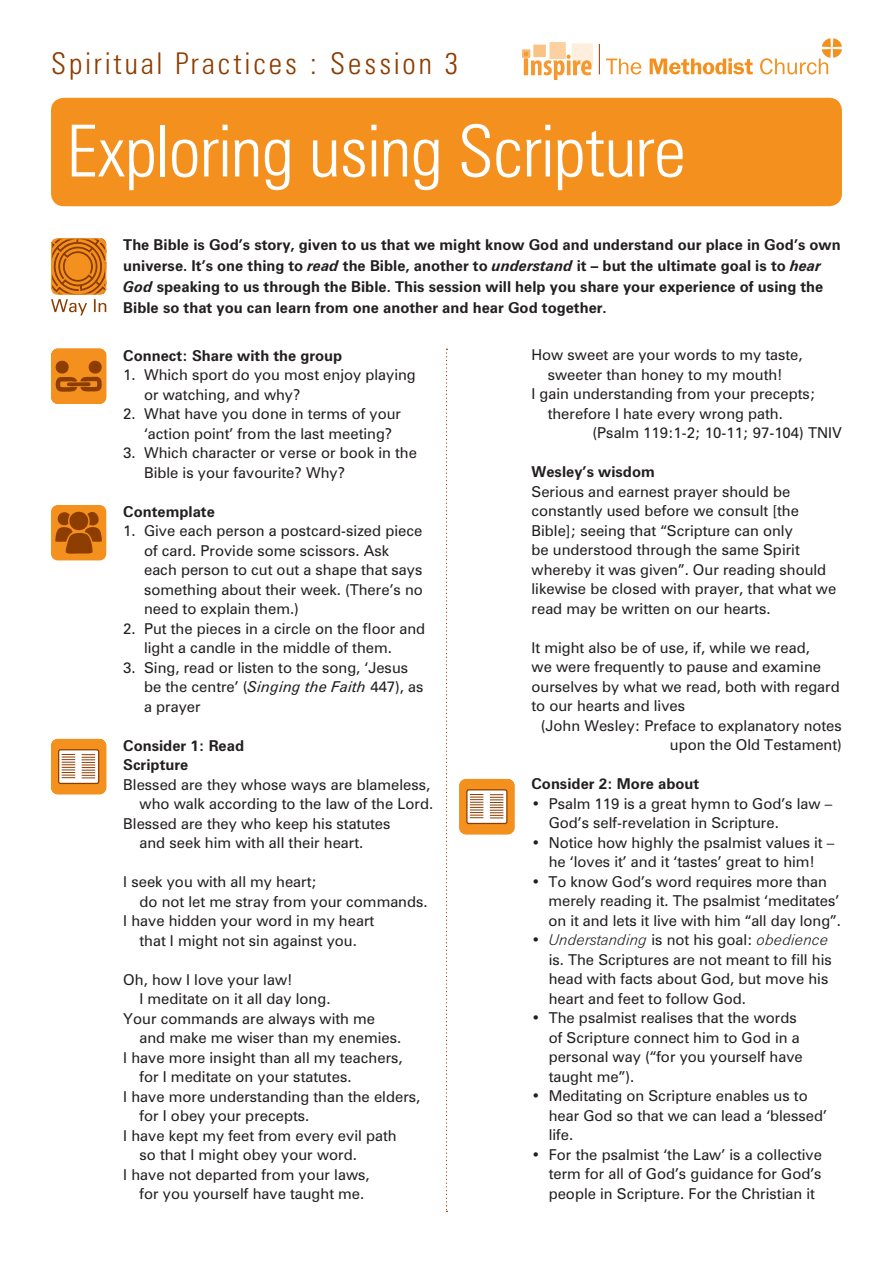
<style>
.page{position:relative;width:893px;height:1263px;background:#fff}
.page>*{position:absolute;margin:0;border:0;box-sizing:border-box;transform-origin:0 0}
.t1{font:300 condensed 72px "Zurich BT";letter-spacing:-.01em;color:#fff}
.t2{font:300 condensed 30px "Zurich BT";letter-spacing:.1em;color:#8d3d00}
.t3{font:15px/19.5px "Zurich BT";color:#231f20}
.t4{font:700 15px/21px "Zurich BT";color:#231f20}
.s1{font-style:italic}
.s2{font-weight:300;font-style:italic}
</style>
<div class="page">
<div style="left:51px;top:505px;width:55px;height:55px;background:#f4901d;border-radius:7px"></div>
<svg style="left:55px;top:506px;width:49px;height:48px"></svg>
<svg style="left:446px;top:349px;width:1px;height:863px"></svg>
<svg style="left:51px;top:238px;width:55px;height:77px"></svg>
<div style="left:51px;top:98px;width:791px;height:108px;background:#f4901d;border-radius:13px"></div>
<svg style="left:606px;top:59px;width:35px;height:15px"></svg>
<svg style="left:650px;top:58px;width:103px;height:16px"></svg>
<svg style="left:760px;top:38px;width:82px;height:36px"></svg>
<img style="left:522px;top:43px;width:70px;height:37px">
<hr style="left:599px;top:44px;width:1px;height:30px;background:#8d3d00">
<svg style="left:51px;top:348px;width:55px;height:56px;background:#db7e19"></svg>
<svg style="left:51px;top:739px;width:55px;height:55px"></svg>
<svg style="left:459px;top:779px;width:55px;height:55px"></svg>
<h2 class="t2" style="left:51px;top:45px;width:409px">Spiritual Practices : Session 3</h2>
<h1 class="t1" style="left:67px;top:107px;width:620px">Exploring using Scripture</h1>
<p class="t4" style="left:123px;top:234px;width:719px">The Bible is God’s story, given to us that we might know God and understand our place in God’s own universe. It’s one thing to <span class="s1">read</span> the Bible, another to <span class="s1">understand</span> it – but the ultimate goal is to <span class="s1">hear God</span> speaking to us through the Bible. This session will help you share your experience of using the Bible so that you can learn from one another and hear God together.</p>
<p class="t4" style="left:123px;top:345px;width:221px">Connect: Share with the group</p>
<p class="t3" style="left:144px;top:365px;width:273px;text-indent:-21px">1. Which sport do you most enjoy playing or watching, and why?</p>
<p class="t3" style="left:144px;top:404px;width:258px;text-indent:-21px">2. What have you done in terms of your ‘action point’ from the last meeting?</p>
<p class="t3" style="left:144px;top:443px;width:274px;text-indent:-21px">3. Which character or verse or book in the<br>Bible is your favourite? Why?</p>
<p class="t4" style="left:123px;top:501px;width:93px">Contemplate</p>
<p class="t3" style="left:144px;top:521px;width:280px;text-indent:-21px">1. Give each person a postcard-sized piece of card. Provide some scissors. Ask each person to cut out a shape that says something about their week. (There’s no need to explain them.)</p>
<p class="t3" style="left:144px;top:619px;width:283px;text-indent:-21px">2. Put the pieces in a circle on the floor and light a candle in the middle of them.</p>
<p class="t3" style="left:144px;top:658px;width:281px;text-indent:-21px">3. Sing, read or listen to the song, ‘Jesus be the centre’ (<span class="s1">Singing the Faith</span> 447), as a prayer</p>
<p class="t4" style="left:123px;top:735px;width:122px;line-height:19.5px">Consider 1: Read<br>Scripture</p>
<p class="t3" style="left:123px;top:775px;width:308px">Blessed are they whose ways are blameless,</p>
<p class="t3" style="left:140px;top:794px;width:295px">who walk according to the law of the Lord.</p>
<p class="t3" style="left:123px;top:814px;width:269px">Blessed are they who keep his statutes</p>
<p class="t3" style="left:140px;top:833px;width:225px">and seek him with all their heart.</p>
<p class="t3" style="left:123px;top:872px;width:195px">I seek you with all my heart;</p>
<p class="t3" style="left:140px;top:892px;width:290px">do not let me stray from your commands.</p>
<p class="t3" style="left:123px;top:911px;width:252px">I have hidden your word in my heart</p>
<p class="t3" style="left:140px;top:931px;width:219px">that I might not sin against you.</p>
<p class="t3" style="left:123px;top:970px;width:171px">Oh, how I love your law!</p>
<p class="t3" style="left:140px;top:989px;width:192px">I meditate on it all day long.</p>
<p class="t3" style="left:123px;top:1009px;width:253px">Your commands are always with me</p>
<p class="t3" style="left:140px;top:1028px;width:263px">and make me wiser than my enemies.</p>
<p class="t3" style="left:123px;top:1048px;width:281px">I have more insight than all my teachers,</p>
<p class="t3" style="left:140px;top:1067px;width:213px">for I meditate on your statutes.</p>
<p class="t3" style="left:123px;top:1087px;width:299px">I have more understanding than the elders,</p>
<p class="t3" style="left:140px;top:1106px;width:171px">for I obey your precepts.</p>
<p class="t3" style="left:123px;top:1126px;width:275px">I have kept my feet from every evil path</p>
<p class="t3" style="left:140px;top:1145px;width:219px">so that I might obey your word.</p>
<p class="t3" style="left:123px;top:1165px;width:248px">I have not departed from your laws,</p>
<p class="t3" style="left:140px;top:1184px;width:226px">for you yourself have taught me.</p>
<p class="t3" style="left:531px;top:345px;width:273px">How sweet are your words to my taste,</p>
<p class="t3" style="left:548px;top:364px;width:237px">sweeter than honey to my mouth!</p>
<p class="t3" style="left:531px;top:384px;width:286px">I gain understanding from your precepts;</p>
<p class="t3" style="left:548px;top:403px;width:237px">therefore I hate every wrong path.</p>
<p class="t3" style="left:592px;top:423px;width:251px">(Psalm 119:1-2; 10-11; 97-104) TNIV</p>
<p class="t4" style="left:531px;top:461px;width:125px">Wesley’s wisdom</p>
<p class="t3" style="left:531px;top:481px;width:306px">Serious and earnest prayer should be constantly used before we consult [the Bible]; seeing that “Scripture can only<br>be understood through the same Spirit whereby it was given”. Our reading should likewise be closed with prayer, that what we read may be written on our hearts.</p>
<p class="t3" style="left:531px;top:637px;width:310px">It might also be of use, if, while we read,<br>we were frequently to pause and examine ourselves by what we read, both with regard to our hearts and lives</p>
<p class="t3" style="left:541px;top:715px;width:303px;text-align:right">(John Wesley: Preface to explanatory notes upon the Old Testament)</p>
<p class="t4" style="left:531px;top:773px;width:169px">Consider 2: More about</p>
<p class="t3" style="left:549px;top:793px;width:285px;text-indent:-17px">• Psalm 119 is a great hymn to God’s law –<br>God’s self-revelation in Scripture.</p>
<p class="t3" style="left:531px;top:832px;width:304px;text-align:center">• Notice how highly the psalmist values it – he ‘loves it’ and it ‘tastes’ great to him!</p>
<p class="t3" style="left:549px;top:871px;width:294px;text-indent:-17px">• To know God’s word requires more than merely reading it. The psalmist ‘meditates’ on it and lets it live with him “all day long”.</p>
<p class="t3" style="left:549px;top:930px;width:285px;text-indent:-17px">• <span class="s2">Understanding</span> is not his goal: <span class="s2">obedience </span>is. The Scriptures are not meant to fill his head with facts about God, but move his heart and feet to follow God.</p>
<p class="t3" style="left:549px;top:1008px;width:256px;text-indent:-17px">• The psalmist realises that the words of Scripture connect him to God in a personal way (“for you yourself have taught me”).</p>
<p class="t3" style="left:549px;top:1086px;width:280px;text-indent:-17px">• Meditating on Scripture enables us to hear God so that we can lead a ‘blessed’ life.</p>
<p class="t3" style="left:549px;top:1144px;width:275px;text-align:justify;text-indent:-17px">• For the psalmist ‘the Law’ is a collective term for all of God’s guidance for God’s people in Scripture. For the Christian it</p>
</div>
